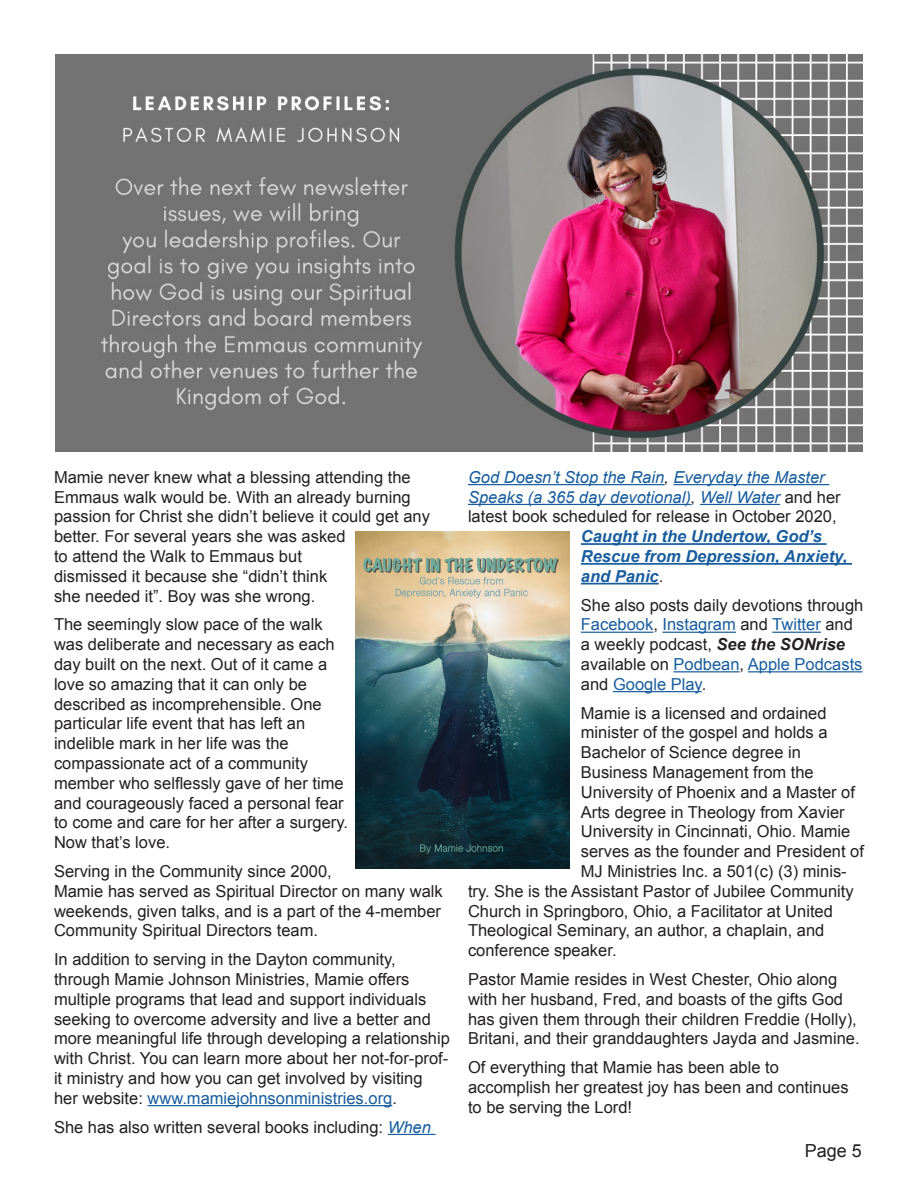
<style>
.page{position:relative;width:918px;height:1188px;background:#fff}
.page>*{position:absolute;margin:0;border:0;box-sizing:border-box;transform-origin:0 0}
.t1{font:18px "Arial";color:#231f20}
.t2{font:16.5px/19.8px "Arial";color:#231f20}
.t3{font:italic 16.5px "Arial";color:#175d9e}
.t4{font:italic 700 16.5px "Arial";color:#175d9e}
.s1{color:#175d9e}
.s2{font-style:italic;color:#175d9e}
.s3{color:#231f20}
.s4{font-style:normal;color:#231f20}
.s5{font-weight:400;font-style:normal;color:#231f20}
.s6{font-weight:700;font-style:italic}
</style>
<div class="page">
<hr style="left:148px;top:1105px;width:244px;height:1px;background:#175d9e">
<hr style="left:388px;top:1134px;width:48px;height:1px;background:#175d9e">
<hr style="left:468px;top:484px;width:196px;height:1px;background:#175d9e">
<hr style="left:673px;top:484px;width:156px;height:1px;background:#175d9e">
<hr style="left:468px;top:504px;width:223px;height:1px;background:#175d9e">
<hr style="left:700px;top:504px;width:80px;height:1px;background:#175d9e">
<hr style="left:581px;top:543px;width:246px;height:2px;background:#175d9e">
<hr style="left:581px;top:563px;width:271px;height:2px;background:#175d9e">
<hr style="left:581px;top:583px;width:78px;height:2px;background:#175d9e">
<hr style="left:581px;top:632px;width:72px;height:1px;background:#175d9e">
<hr style="left:663px;top:632px;width:73px;height:1px;background:#175d9e">
<hr style="left:772px;top:632px;width:49px;height:1px;background:#175d9e">
<hr style="left:674px;top:671px;width:66px;height:1px;background:#175d9e">
<hr style="left:748px;top:671px;width:115px;height:1px;background:#175d9e">
<hr style="left:613px;top:691px;width:89px;height:1px;background:#175d9e">
<img style="left:56px;top:54px;width:806px;height:397px">
<img style="left:355px;top:531px;width:215px;height:337px">
<p class="t2" style="left:54px;top:467px;width:358px">Mamie never knew what a blessing attending the</p>
<p class="t2" style="left:54px;top:487px;width:378px">Emmaus walk would be. With an already burning passion for Christ she didn’t believe it could get any better. For several years she was asked<br>to attend the Walk to Emmaus but</p>
<p class="t2" style="left:54px;top:566px;width:275px">dismissed it because she “didn’t think she needed it”. Boy was she wrong.</p>
<p class="t2" style="left:54px;top:615px;width:282px">The seemingly slow pace of the walk was deliberate and necessary as each day built on the next. Out of it came a love so amazing that it can only be</p>
<p class="t2" style="left:54px;top:694px;width:269px">described as incomprehensible. One particular life event that has left an</p>
<p class="t2" style="left:54px;top:734px;width:236px">indelible mark in her life was the</p>
<p class="t2" style="left:54px;top:754px;width:256px">compassionate act of a community</p>
<p class="t2" style="left:54px;top:773px;width:296px">member who selflessly gave of her time and courageously faced a personal fear to come and care for her after a surgery.<br>Now that’s love.</p>
<p class="t2" style="left:54px;top:862px;width:390px">Serving in the Community since 2000,<br>Mamie has served as Spiritual Director on many walk weekends, given talks, and is a part of the 4-member Community Spiritual Directors team.</p>
<p class="t2" style="left:54px;top:950px;width:357px">In addition to serving in the Dayton community, through Mamie Johnson Ministries, Mamie offers</p>
<p class="t2" style="left:54px;top:989px;width:397px">multiple programs that lead and support individuals seeking to overcome adversity and live a better and more meaningful life through developing a relationship with Christ. You can learn more about her not-for-prof&shy;it ministry and how you can get involved by visiting her website: <span class="s1">www.mamiejohnsonministries.org</span>.</p>
<p class="t2" style="left:54px;top:1117px;width:378px">She has also written several books including: <span class="s2">When</span></p>
<p class="t3" style="left:468px;top:466px;width:358px">God Doesn’t Stop the Rain<span class="s3">,</span> Everyday the Master</p>
<p class="t3" style="left:468px;top:486px;width:374px">Speaks (a 365 day devotional)<span class="s3">,</span> Well Water <span class="s4">and her</span></p>
<p class="t2" style="left:468px;top:507px;width:370px">latest book scheduled for release in October 2020,</p>
<p class="t4" style="left:581px;top:526px;width:243px">Caught in the Undertow, God’s</p>
<p class="t4" style="left:581px;top:546px;width:268px">Rescue from Depression, Anxiety,</p>
<p class="t4" style="left:581px;top:565px;width:84px">and Panic<span class="s5">.</span></p>
<p class="t2" style="left:581px;top:595px;width:284px">She also posts daily devotions through<br><span class="s1">Facebook</span>, <span class="s1">Instagram</span> and <span class="s1">Twitter</span> and a weekly podcast, <span class="s6">See the SONrise </span>available on <span class="s1">Podbean</span>, <span class="s1">Apple Podcasts </span>and <span class="s1">Google Play</span>.</p>
<p class="t2" style="left:581px;top:703px;width:247px">Mamie is a licensed and ordained</p>
<p class="t2" style="left:581px;top:723px;width:248px">minister of the gospel and holds a<br>Bachelor of Science degree in</p>
<p class="t2" style="left:581px;top:763px;width:234px">Business Management from the</p>
<p class="t2" style="left:581px;top:782px;width:276px">University of Phoenix and a Master of</p>
<p class="t2" style="left:581px;top:802px;width:265px">Arts degree in Theology from Xavier</p>
<p class="t2" style="left:581px;top:822px;width:271px">University in Cincinnati, Ohio. Mamie</p>
<p class="t2" style="left:581px;top:842px;width:285px">serves as the founder and President of</p>
<p class="t2" style="left:581px;top:862px;width:267px">MJ Ministries Inc. a 501(c) (3) minis-</p>
<p class="t2" style="left:468px;top:881px;width:387px">try. She is the Assistant Pastor of Jubilee Community</p>
<p class="t2" style="left:468px;top:901px;width:366px">Church in Springboro, Ohio, a Facilitator at United</p>
<p class="t2" style="left:468px;top:921px;width:358px">Theological Seminary, an author, a chaplain, and</p>
<p class="t2" style="left:468px;top:941px;width:150px">conference speaker.</p>
<p class="t2" style="left:468px;top:970px;width:393px">Pastor Mamie resides in West Chester, Ohio along with her husband, Fred, and boasts of the gifts God has given them through their children Freddie (Holly), Britani, and their granddaughters Jayda and Jasmine.</p>
<p class="t2" style="left:468px;top:1058px;width:312px">Of everything that Mamie has been able to</p>
<p class="t2" style="left:468px;top:1078px;width:382px">accomplish her greatest joy has been and continues to be serving the Lord!</p>
<p class="t1" style="left:805px;top:1139px;width:59px">Page 5</p>
</div>
